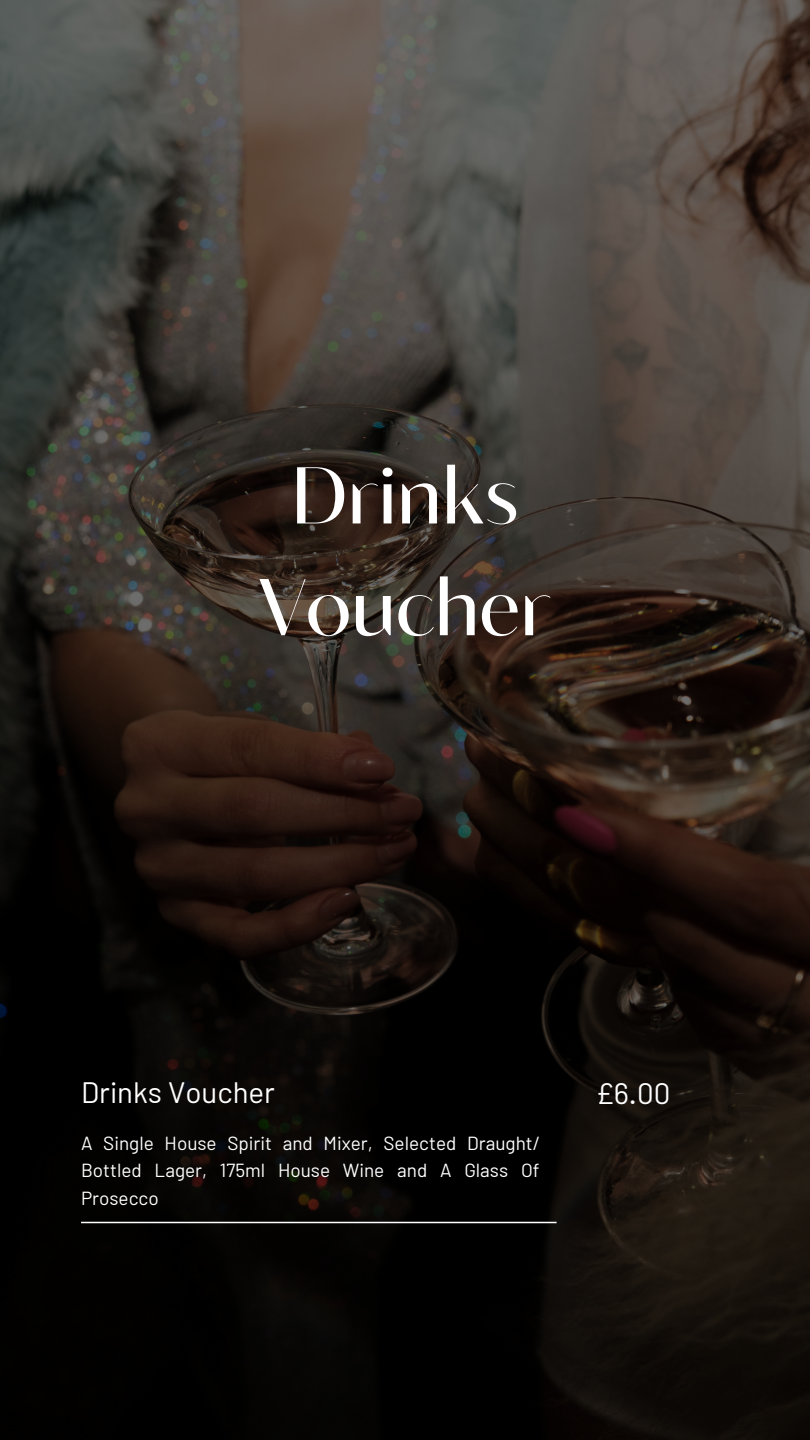
<style>
.page{position:relative;width:810px;height:1440px;background:#fff}
.page>*{position:absolute;margin:0;border:0;box-sizing:border-box;transform-origin:0 0}
.t1{font:80px/111.8px "Blacker Sans Display";color:#fff;text-align:center}
.t2{font:29.5px "Barlow";color:#fff}
.t3{font:18.9px/27.7px "Barlow";color:#fff;text-align:justify}
</style>
<div class="page">
<img style="left:0;top:0;width:810px;height:1440px">
<hr style="left:81px;top:1222px;width:476px;height:1px;background:#fff">
<p class="t1" style="left:259px;top:437px;width:293px">Drinks<br>Voucher</p>
<h1 class="t2" style="left:81px;top:1074px;width:196px">Drinks Voucher</h1>
<p class="t2" style="left:596px;top:1074px;width:76px">£6.00</p>
<p class="t3" style="left:81px;top:1128px;width:460px">A Single House Spirit and Mixer, Selected Draught/ Bottled Lager, 175ml House Wine and A Glass Of Prosecco</p>
</div>
